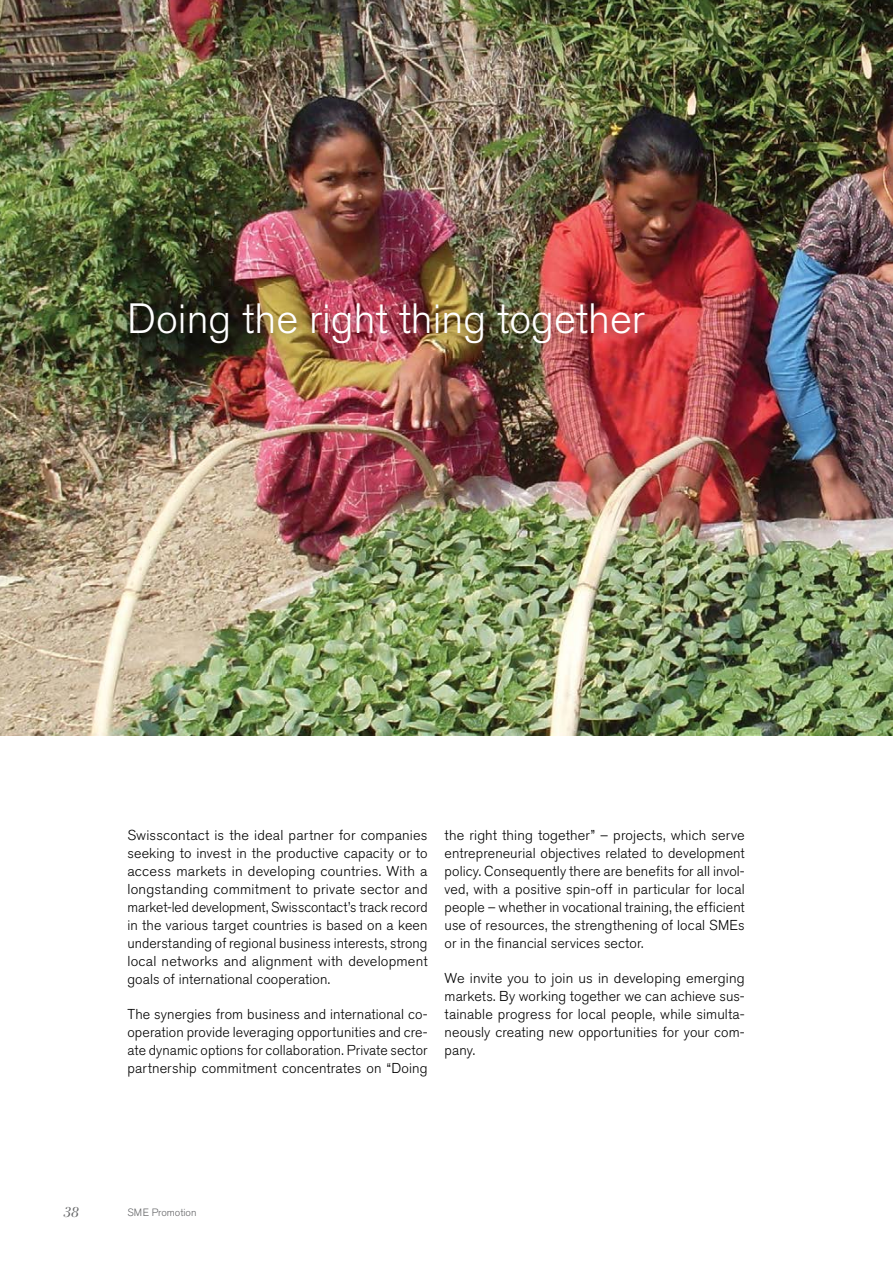
<style>
.page{position:relative;width:893px;height:1263px;background:#fff}
.page>*{position:absolute;margin:0;border:0;box-sizing:border-box;transform-origin:0 0}
.t1{font:300 42px "Akzidenz Grotesk BQ";color:#fff}
.t2{font:italic 15.3px "Bodoni";color:#636466}
.t3{font:300 14.25px/18px "Akzidenz Grotesk BQ";letter-spacing:.005em;color:#000;text-align:justify}
.t4{font:300 10.5px "Akzidenz Grotesk BQ";color:#636466}
</style>
<div class="page">
<img style="left:0;top:0;width:893px;height:736px">
<div style="left:126px;top:299px;width:529px;height:56px;background:#000;opacity:.4"></div>
<h1 class="t1" style="left:127px;top:295px;width:519px">Doing the right thing together</h1>
<p class="t3" style="left:127px;top:826px;width:302px">Swisscontact is the ideal partner for companies seeking to invest in the productive capacity or to access markets in developing countries. With a longstanding commitment to private sector and market-led development, Swisscontact’s track record in the various target countries is based on a keen understanding of regional business interests, strong local networks and alignment with development goals of international cooperation.</p>
<p class="t3" style="left:127px;top:1005px;width:302px">The synergies from business and international co&shy;operation provide leveraging opportunities and cre&shy;ate dynamic options for collaboration. Private sector partnership commitment concentrates on “Doing</p>
<p class="t3" style="left:445px;top:826px;width:302px">the right thing together” – projects, which serve entrepreneurial objectives related to development policy. Consequently there are benefits for all invol&shy;ved, with a positive spin-off in particular for local people – whether in vocational training, the efficient use of resources, the strengthening of local SMEs or in the financial services sector.</p>
<p class="t3" style="left:445px;top:969px;width:302px">We invite you to join us in developing emerging markets. By working together we can achieve sus&shy;tainable progress for local people, while simulta&shy;neously creating new opportunities for your com&shy;pany.</p>
<p class="t2" style="left:64px;top:1203px;width:17px">38</p>
<p class="t4" style="left:127px;top:1206px;width:71px">SME Promotion</p>
</div>
